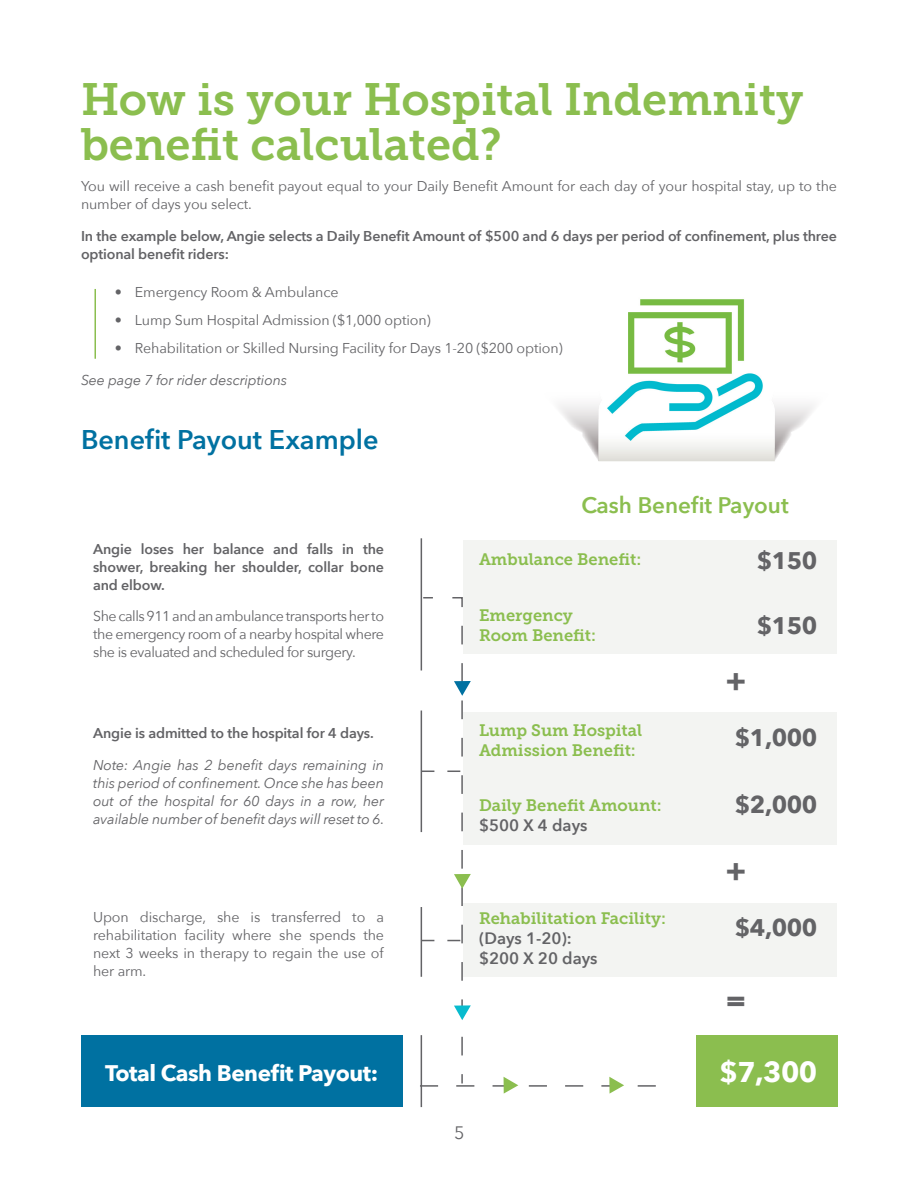
<style>
.page{position:relative;width:918px;height:1188px;background:#fff}
.page>*{position:absolute;margin:0;border:0;box-sizing:border-box;transform-origin:0 0}
.Body{font:45px/45px "Museo Slab 700";color:#8bbe4f}
.Skinny_Body{font:700 31.5px "Avenir Next";color:#636366}
.Skinny_Body-2{font:700 28.5px "Avenir Next";color:#fff}
.SubTitle{font:600 27px "Avenir Next";color:#0071a1}
.Skinny_Body-3{font:700 24px "Avenir Next";letter-spacing:-.02em;color:#636366}
.Skinny_Body-4{font:700 22.5px "Avenir Next";letter-spacing:-.02em;color:#fff}
.SubTitle-2{font:600 22.5px "Avenir Next";color:#8bbe4f}
.t1{font:18px "Avenir Next";color:#636366}
.Page_Titles{font:16.5px/19.8px "Museo Slab 700";color:#8bbe4f}
.Body-2{font:14.25px/18px "Avenir Next";letter-spacing:-.01em;color:#636366;text-align:justify}
.Body-3{font:600 14.25px/18px "Avenir Next";letter-spacing:-.01em;color:#636366;text-align:justify}
.Body-4{font:italic 14.25px/18px "Avenir Next";letter-spacing:-.01em;color:#636366;text-align:justify}
.Bullets{font:14.25px "Avenir Next";letter-spacing:-.01em;color:#636366}
.s1{font-family:"Avenir Next";font-weight:600;color:#636366}
</style>
<div class="page">
<div style="left:463px;top:540px;width:374px;height:114px;background:#f3f4f2"></div>
<div style="left:463px;top:712px;width:374px;height:132px;background:#f3f4f2"></div>
<div style="left:463px;top:903px;width:374px;height:74px;background:#f3f4f2"></div>
<hr style="left:94px;top:289px;width:2px;height:70px;background:#8bbe4f">
<div style="left:81px;top:1035px;width:321px;height:72px;background:#0071a1"></div>
<div style="left:696px;top:1035px;width:141px;height:72px;background:#8bbe4f"></div>
<hr style="left:421px;top:538px;width:1px;height:132px;background:#636366">
<hr style="left:421px;top:1035px;width:1px;height:72px;background:#636366">
<svg style="left:420px;top:596px;width:236px;height:498px"></svg>
<img style="left:559px;top:299px;width:254px;height:163px">
<p class="Body" style="left:81px;top:77px;width:724px">How is your Hospital Indemnity benefit calculated?</p>
<p class="Body-2" style="left:81px;top:177px;width:758px">You will receive a cash benefit payout equal to your Daily Benefit Amount for each day of your hospital stay, up to the number of days you select.</p>
<p class="Body-3" style="left:81px;top:226px;width:757px">In the example below, Angie selects a Daily Benefit Amount of $500 and 6 days per period of confinement, plus three optional benefit riders:</p>
<p class="Bullets" style="left:115px;top:280px;width:225px">• Emergency Room &amp; Ambulance</p>
<p class="Bullets" style="left:115px;top:308px;width:318px">• Lump Sum Hospital Admission ($1,000 option)</p>
<p class="Bullets" style="left:115px;top:336px;width:450px">• Rehabilitation or Skilled Nursing Facility for Days 1-20 ($200 option)</p>
<p class="Body-4" style="left:81px;top:370px;width:208px">See page 7 for rider descriptions</p>
<p class="SubTitle" style="left:81px;top:416px;width:299px">Benefit Payout Example</p>
<p class="Body-3" style="left:93px;top:540px;width:292px">Angie loses her balance and falls in the shower, breaking her shoulder, collar bone and elbow.</p>
<p class="Body-2" style="left:93px;top:607px;width:292px">She calls 911 and an ambulance transports her to the emergency room of a nearby hospital where she is evaluated and scheduled for surgery.</p>
<p class="Body-3" style="left:93px;top:724px;width:282px">Angie is admitted to the hospital for 4 days.</p>
<p class="Body-4" style="left:93px;top:755px;width:293px">Note: Angie has 2 benefit days remaining in this period of confinement. Once she has been out of the hospital for 60 days in a row, her available number of benefit days will reset to 6.</p>
<p class="Body-2" style="left:93px;top:908px;width:292px">Upon discharge, she is transferred to a rehabilitation facility where she spends the next 3 weeks in therapy to regain the use of her arm.</p>
<p class="SubTitle-2" style="left:581px;top:486px;width:209px">Cash Benefit Payout</p>
<p class="Page_Titles" style="left:479px;top:549px;width:164px">Ambulance Benefit:</p>
<p class="Skinny_Body-3" style="left:757px;top:539px;width:62px">$150</p>
<p class="Page_Titles" style="left:479px;top:605px;width:119px">Emergency<br>Room Benefit:</p>
<p class="Skinny_Body-3" style="left:757px;top:605px;width:62px">$150</p>
<p class="Skinny_Body" style="left:726px;top:653px;width:22px">+</p>
<p class="Page_Titles" style="left:479px;top:720px;width:165px">Lump Sum Hospital<br>Admission Benefit:</p>
<p class="Skinny_Body-3" style="left:735px;top:717px;width:84px">$1,000</p>
<p class="Page_Titles" style="left:479px;top:796px;width:184px">Daily Benefit Amount: <span class="s1">$500 X 4 days</span></p>
<p class="Skinny_Body-3" style="left:735px;top:784px;width:84px">$2,000</p>
<p class="Skinny_Body" style="left:726px;top:843px;width:22px">+</p>
<p class="Page_Titles" style="left:479px;top:909px;width:188px">Rehabilitation Facility: <span class="s1">(Days 1-20):<br>$200 X 20 days</span></p>
<p class="Skinny_Body-3" style="left:735px;top:906px;width:84px">$4,000</p>
<p class="Skinny_Body" style="left:726px;top:973px;width:22px">=</p>
<p class="Skinny_Body-4" style="left:105px;top:1054px;width:275px">Total Cash Benefit Payout:</p>
<p class="Skinny_Body-2" style="left:720px;top:1048px;width:99px">$7,300</p>
<p class="t1" style="left:454px;top:1117px;width:12px">5</p>
</div>
